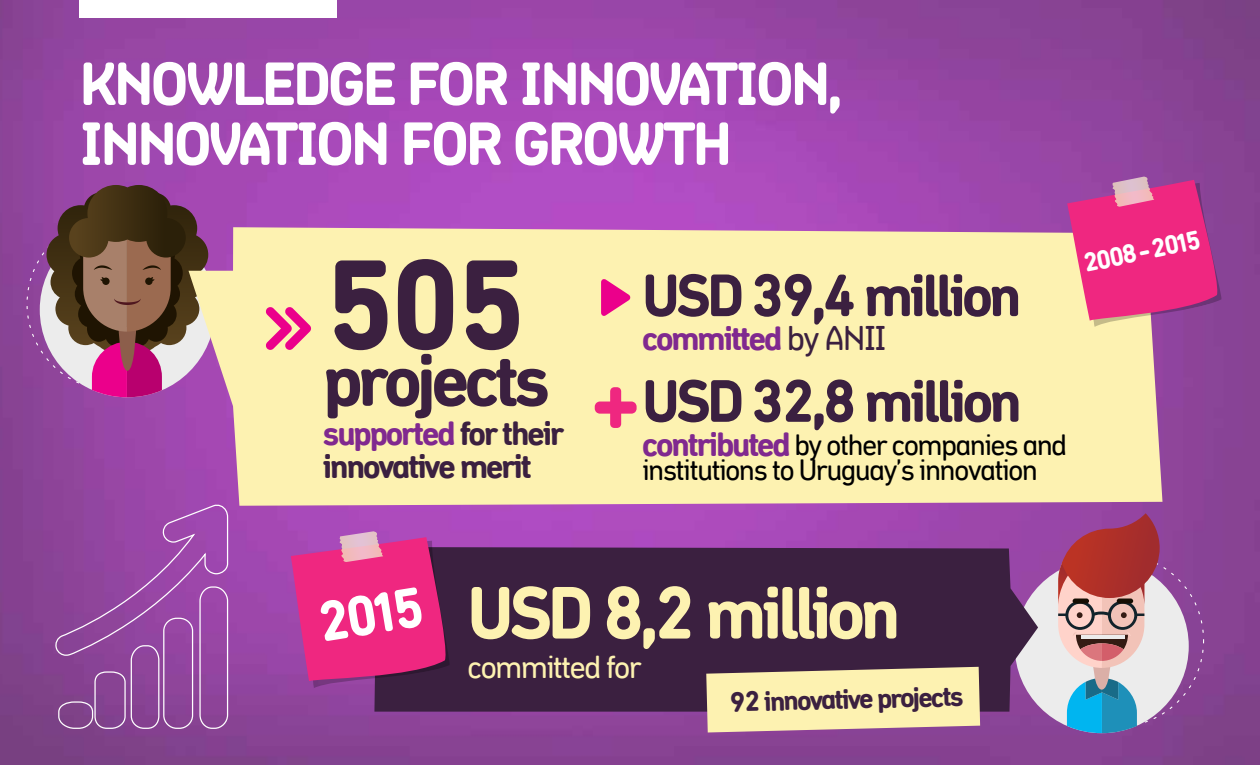
<style>
.page{position:relative;width:1260px;height:765px;background:#fff}
.page>*{position:absolute;margin:0;border:0;box-sizing:border-box;transform-origin:0 0}
.t1{font:700 130px "Aniifont";color:#3b2040}
.t2{font:700 75.88px "Aniifont";letter-spacing:-.06em;color:#fdf2b1}
.t3{font:700 75.88px "Aniifont";letter-spacing:-.06em;color:#3b2040}
.t4{font:700 62.5px/60px "Aniifont";letter-spacing:-.04em;color:#fff}
.t5{font:700 61.25px "Aniifont";letter-spacing:-.06em;color:#3b2040}
.t6{font:700 57.62px "Aniifont";color:#fff}
.t7{font:700 35px/33.5px "Aniifont";letter-spacing:-.06em;color:#3b2040}
.t8{font:700 35px "Aniifont";letter-spacing:-.06em;color:#80298f}
.t9{font:32.5px "aniifont";letter-spacing:-.06em;color:#fdf2b1}
.t10{font:30px/25px "aniifont";letter-spacing:-.06em;color:#000}
.t11{font:700 28.88px "Aniifont";color:#3b2040}
.t12{font:700 27px "Aniifont";color:#fff}
.s1{color:#80298f}
.s2{font-family:"aniifont";font-weight:400;color:#3b2040}
.s3{font-family:"Aniifont";font-weight:700;font-size:35px;color:#80298f}
</style>
<div class="page">
<img style="left:0;top:0;width:1260px;height:765px">
<div style="left:80px;top:0;width:257px;height:18px;background:#fff"></div>
<svg style="left:55px;top:504px;width:174px;height:226px;background:#954ba1"></svg>
<div style="left:1015px;top:559px;width:174px;height:174px;background:#ececec;border-radius:50%"></div>
<svg style="left:1058px;top:513px;width:102px;height:220px"></svg>
<hr style="left:1081px;top:635px;width:43px;height:4px;background:#ececec">
<div style="left:374px;top:547px;width:664px;height:165px;background:#3b2040"></div>
<svg style="left:291px;top:531px;width:159px;height:157px;background:#cf3183"></svg>
<svg style="left:706px;top:667px;width:274px;height:65px;background:#eddea9"></svg>
<svg style="left:47px;top:185px;width:161px;height:212px;background:#815159"></svg>
<div style="left:189px;top:227px;width:974px;height:279px;background:#fdf2b1"></div>
<svg style="left:1067px;top:177px;width:155px;height:150px;background:#db458b"></svg>
<svg style="left:265px;top:307px;width:46px;height:43px;background:#f47b9e"></svg>
<svg style="left:601px;top:279px;width:29px;height:37px"></svg>
<svg style="left:595px;top:387px;width:42px;height:41px;background:#f6959a"></svg>
<h3 class="t4" style="left:80px;top:54px;width:764px">KNOWLEDGE FOR INNOVATION,<br>INNOVATION FOR GROWTH</h3>
<h1 class="t1" style="left:323px;top:224px;width:207px">505</h1>
<h2 class="t3" style="left:323px;top:333px;width:228px">projects</h2>
<p class="t7" style="left:323px;top:416px;width:243px"><span class="s1">supported</span> for their innovative merit</p>
<h3 class="t5" style="left:642px;top:258px;width:381px">USD 39,4 million</h3>
<p class="t8" style="left:642px;top:316px;width:246px">committed <span class="s2">by ANII</span></p>
<h3 class="t5" style="left:642px;top:363px;width:381px">USD 32,8 million</h3>
<p class="t10" style="left:642px;top:432px;width:427px"><span class="s3">contributed</span> by other companies and institutions to Uruguay’s innovation</p>
<p class="t12" style="left:1080px;top:247px;width:121px;rotate:-12deg">2008 - 2015</p>
<h3 class="t6" style="left:312px;top:587px;width:109px;rotate:-9deg">2015</h3>
<h2 class="t2" style="left:467px;top:566px;width:435px">USD 8,2 million</h2>
<p class="t9" style="left:467px;top:648px;width:177px">committed for</p>
<p class="t11" style="left:729px;top:683px;width:235px;rotate:-1deg">92 innovative projects</p>
</div>
